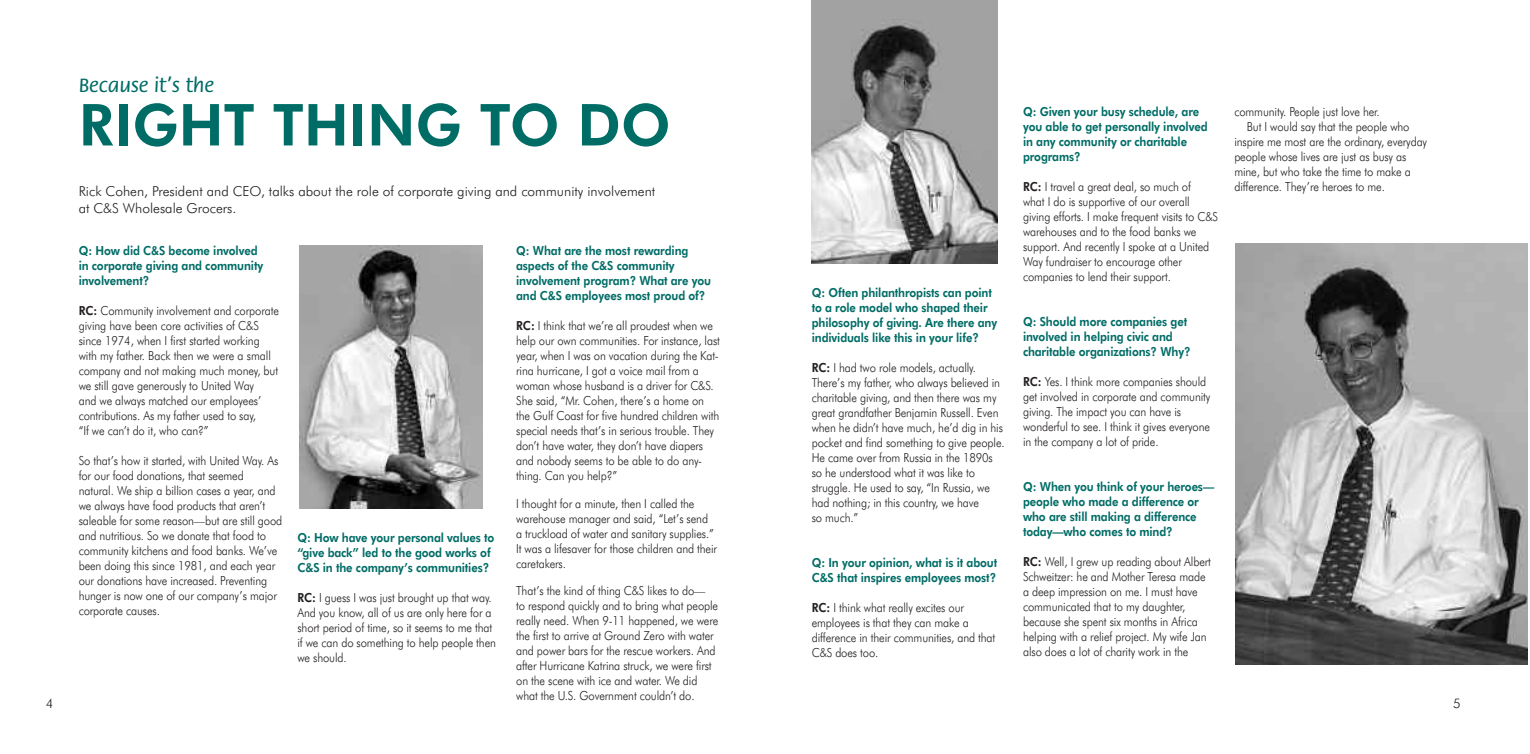
<style>
.page{position:relative;width:1530px;height:754px;background:#fff}
.page>*{position:absolute;margin:0;border:0;box-sizing:border-box;transform-origin:0 0}
.t1{font:800 57.88px "Futura BT";color:#006c66}
.t2{font:500 21.12px "Flora";color:#006c66}
.t3{font:300 13.75px/16.5px "Futura BT";color:#231f20}
.t4{font:300 13.25px "Futura BT";color:#231f20}
.t5{font:300 12.5px/15px "Futura BT";letter-spacing:-.01em;color:#231f20;scale:.9 1}
.t6{font:800 12.5px/15px "Futura BT";letter-spacing:-.01em;color:#006c66;scale:.9 1}
.s1{font-weight:800}
</style>
<div class="page">
<img style="left:300px;top:245px;width:182px;height:264px">
<img style="left:811px;top:0;width:187px;height:264px">
<img style="left:1235px;top:243px;width:292px;height:421px">
<p class="t4" style="left:46px;top:697px;width:9px">4</p>
<h2 class="t2" style="left:79px;top:76px;width:137px">Because it’s the</h2>
<h1 class="t1" style="left:79px;top:102px;width:594px">RIGHT THING TO DO</h1>
<p class="t3" style="left:79px;top:184px;width:578px">Rick Cohen, President and CEO, talks about the role of corporate giving and community involvement at C&amp;S Wholesale Grocers.</p>
<p class="t6" style="left:79px;top:244px;width:206px">Q: How did C&amp;S become involved in corporate giving and community involvement?</p>
<p class="t5" style="left:79px;top:304px;width:224px"><span class="s1">RC:</span> Community involvement and corporate giving have been core activities of C&amp;S since 1974, when I first started working with my father. Back then we were a small company and not making much money, but we still gave generously to United Way<br>and we always matched our employees’ contributions. As my father used to say,<br>“If we can’t do it, who can?”</p>
<p class="t5" style="left:79px;top:454px;width:228px">So that’s how it started, with United Way. As for our food donations, that seemed<br>natural. We ship a billion cases a year, and we always have food products that aren’t saleable for some reason—but are still good and nutritious. So we donate that food to community kitchens and food banks. We’ve been doing this since 1981, and each year our donations have increased. Preventing hunger is now one of our company’s major corporate causes.</p>
<p class="t6" style="left:297px;top:531px;width:220px">Q: How have your personal values to “give back” led to the good works of<br>C&amp;S in the company’s communities?</p>
<p class="t5" style="left:297px;top:591px;width:222px"><span class="s1">RC:</span> I guess I was just brought up that way.<br>And you know, all of us are only here for a short period of time, so it seems to me that if we can do something to help people then we should.</p>
<p class="t6" style="left:516px;top:244px;width:218px">Q: What are the most rewarding aspects of the C&amp;S community involvement program? What are you and C&amp;S employees most proud of?</p>
<p class="t5" style="left:516px;top:319px;width:228px"><span class="s1">RC:</span> I think that we’re all proudest when we help our own communities. For instance, last year, when I was on vacation during the Kat&shy;rina hurricane, I got a voice mail from a woman whose husband is a driver for C&amp;S.<br>She said, “Mr. Cohen, there’s a home on the Gulf Coast for five hundred children with special needs that’s in serious trouble. They don’t have water, they don’t have diapers and nobody seems to be able to do any&shy;thing. Can you help?”</p>
<p class="t5" style="left:516px;top:497px;width:225px">I thought for a minute, then I called the warehouse manager and said, “Let’s send a truckload of water and sanitary supplies.” It was a lifesaver for those children and their caretakers.</p>
<p class="t5" style="left:516px;top:584px;width:226px">That’s the kind of thing C&amp;S likes to do—<br>to respond quickly and to bring what people really need. When 9-11 happened, we were the first to arrive at Ground Zero with water and power bars for the rescue workers. And after Hurricane Katrina struck, we were first on the scene with ice and water. We did what the U.S. Government couldn’t do.</p>
<p class="t6" style="left:812px;top:286px;width:207px">Q: Often philanthropists can point to a role model who shaped their philosophy of giving. Are there any individuals like this in your life?</p>
<p class="t5" style="left:812px;top:361px;width:216px"><span class="s1">RC:</span> I had two role models, actually.<br>There’s my father, who always believed in charitable giving, and then there was my great grandfather Benjamin Russell. Even when he didn’t have much, he’d dig in his pocket and find something to give people.<br>He came over from Russia in the 1890s so he understood what it was like to struggle. He used to say, “In Russia, we had nothing; in this country, we have<br>so much.”</p>
<p class="t6" style="left:812px;top:556px;width:208px">Q: In your opinion, what is it about<br>C&amp;S that inspires employees most?</p>
<p class="t5" style="left:812px;top:601px;width:206px"><span class="s1">RC:</span> I think what really excites our employees is that they can make a difference in their communities, and that<br>C&amp;S does too.</p>
<p class="t6" style="left:1023px;top:105px;width:207px">Q: Given your busy schedule, are you able to get personally involved in any community or charitable programs?</p>
<p class="t5" style="left:1023px;top:180px;width:218px"><span class="s1">RC:</span> I travel a great deal, so much of<br>what I do is supportive of our overall giving efforts. I make frequent visits to C&amp;S warehouses and to the food banks we support. And recently I spoke at a United Way fundraiser to encourage other companies to lend their support.</p>
<p class="t6" style="left:1023px;top:315px;width:188px">Q: Should more companies get involved in helping civic and charitable organizations? Why?</p>
<p class="t5" style="left:1023px;top:375px;width:210px"><span class="s1">RC:</span> Yes. I think more companies should get involved in corporate and community giving. The impact you can have is wonderful to see. I think it gives everyone in the company a lot of pride.</p>
<p class="t6" style="left:1023px;top:480px;width:214px">Q: When you think of your heroes— people who made a difference or who are still making a difference today—who comes to mind?</p>
<p class="t5" style="left:1023px;top:555px;width:210px"><span class="s1">RC:</span> Well, I grew up reading about Albert Schweitzer: he and Mother Teresa made a deep impression on me. I must have communicated that to my daughter, because she spent six months in Africa helping with a relief project. My wife Jan also does a lot of charity work in the</p>
<p class="t5" style="left:1234px;top:105px;width:163px">community. People just love her.</p>
<p class="t5" style="left:1247px;top:120px;width:182px">But I would say that the people who</p>
<p class="t5" style="left:1234px;top:135px;width:216px">inspire me most are the ordinary, everyday</p>
<p class="t5" style="left:1234px;top:150px;width:193px">people whose lives are just as busy as</p>
<p class="t5" style="left:1234px;top:165px;width:198px">mine, but who take the time to make a</p>
<p class="t5" style="left:1234px;top:180px;width:169px">difference. They’re heroes to me.</p>
<p class="t4" style="left:1453px;top:698px;width:9px">5</p>
</div>
